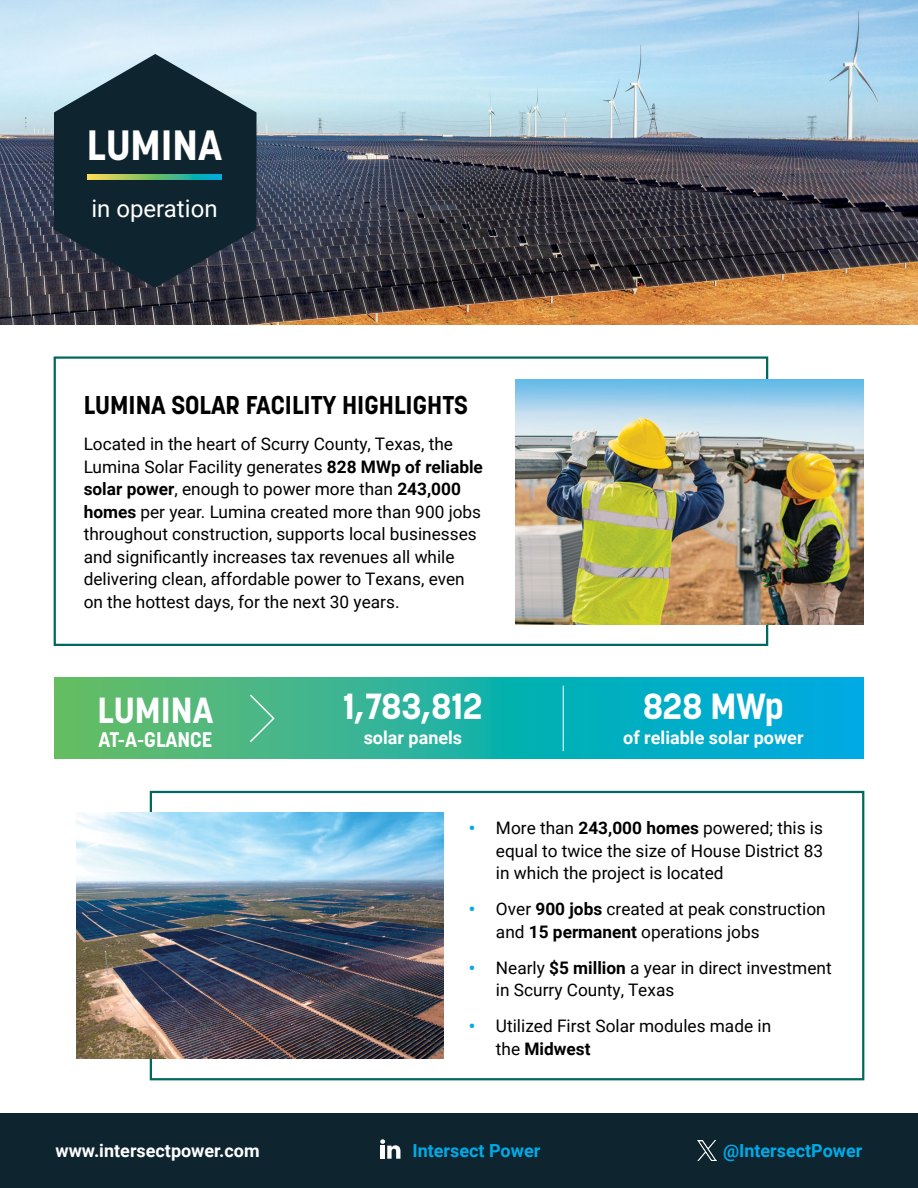
<style>
.page{position:relative;width:918px;height:1188px;background:#fff}
.page>*{position:absolute;margin:0;border:0;box-sizing:border-box;transform-origin:0 0}
.t1{font:700 42px "Korolev";color:#fff}
.t2{font:700 36px "Korolev";color:#fff}
.t3{font:700 25.5px "Korolev";color:#000}
.t4{font:24px "Roboto";color:#fff}
.t5{font:700 21px "Korolev";color:#fff}
.t6{font:700 18px "Roboto";color:#fff}
.t7{font:700 18px "Roboto";color:#00aae7}
.t8{font:17.25px/22.5px "Roboto";color:#000}
.s1{font-weight:700}
.s2{font-weight:900;color:#00aae7}
</style>
<div class="page">
<div style="left:0;top:1114px;width:918px;height:74px;background:#0e242e"></div>
<img style="left:697px;top:1141px;width:20px;height:20px">
<svg style="left:380px;top:1139px;width:20px;height:20px"></svg>
<img style="left:0;top:0;width:918px;height:325px">
<svg style="left:54px;top:54px;width:202px;height:234px;background:#2d404b"></svg>
<svg style="left:87px;top:174px;width:135px;height:6px"></svg>
<svg style="left:54px;top:678px;width:810px;height:81px;background:#24b2a5"></svg>
<hr style="left:563px;top:686px;width:1px;height:65px;background:#fff">
<svg style="left:248px;top:693px;width:28px;height:51px"></svg>
<div style="left:54px;top:356px;width:714px;height:290px;border:2px solid #00685f"></div>
<img style="left:515px;top:379px;width:349px;height:245px">
<div style="left:150px;top:791px;width:714px;height:289px;border:2px solid #00685f"></div>
<img style="left:77px;top:813px;width:367px;height:245px">
<h1 class="t1" style="left:87px;top:119px;width:137px">LUMINA</h1>
<h3 class="t4" style="left:91px;top:192px;width:128px">in operation</h3>
<h3 class="t3" style="left:84px;top:389px;width:386px">LUMINA SOLAR FACILITY HIGHLIGHTS</h3>
<p class="t8" style="left:84px;top:432px;width:401px">Located in the heart of Scurry County, Texas, the Lumina Solar Facility generates <span class="s1">828 MWp of reliable solar power</span>, enough to power more than <span class="s1">243,000 homes</span> per year. Lumina created more than 900 jobs throughout construction, supports local businesses and significantly increases tax revenues all while delivering clean, affordable power to Texans, even on the hottest days, for the next 30 years.</p>
<h2 class="t2" style="left:98px;top:687px;width:117px">LUMINA</h2>
<p class="t5" style="left:98px;top:727px;width:116px">AT-A-GLANCE</p>
<h2 class="t2" style="left:343px;top:684px;width:141px">1,783,812</h2>
<p class="t6" style="left:364px;top:725px;width:100px">solar panels</p>
<h2 class="t2" style="left:643px;top:684px;width:142px">828 MWp</h2>
<p class="t6" style="left:623px;top:725px;width:182px">of reliable solar power</p>
<p class="t8" style="left:496px;top:816px;width:329px;text-align:justify;text-indent:-27px"><span class="s2">•</span> More than <span class="s1">243,000 homes</span> powered; this is equal to twice the size of House District 83 in which the project is located</p>
<p class="t8" style="left:496px;top:897px;width:331px;text-indent:-27px"><span class="s2">•</span> Over <span class="s1">900 jobs</span> created at peak construction and <span class="s1">15 permanent</span> operations jobs</p>
<p class="t8" style="left:496px;top:956px;width:337px;text-indent:-27px"><span class="s2">•</span> Nearly <span class="s1">$5 million</span> a year in direct investment in Scurry County, Texas</p>
<p class="t8" style="left:496px;top:1014px;width:277px;text-indent:-27px"><span class="s2">•</span> Utilized First Solar modules made in the <span class="s1">Midwest</span></p>
<p class="t6" style="left:56px;top:1138px;width:206px">www.intersectpower.com</p>
<p class="t7" style="left:412px;top:1138px;width:129px">Intersect Power</p>
<p class="t7" style="left:723px;top:1138px;width:141px">@IntersectPower</p>
</div>
